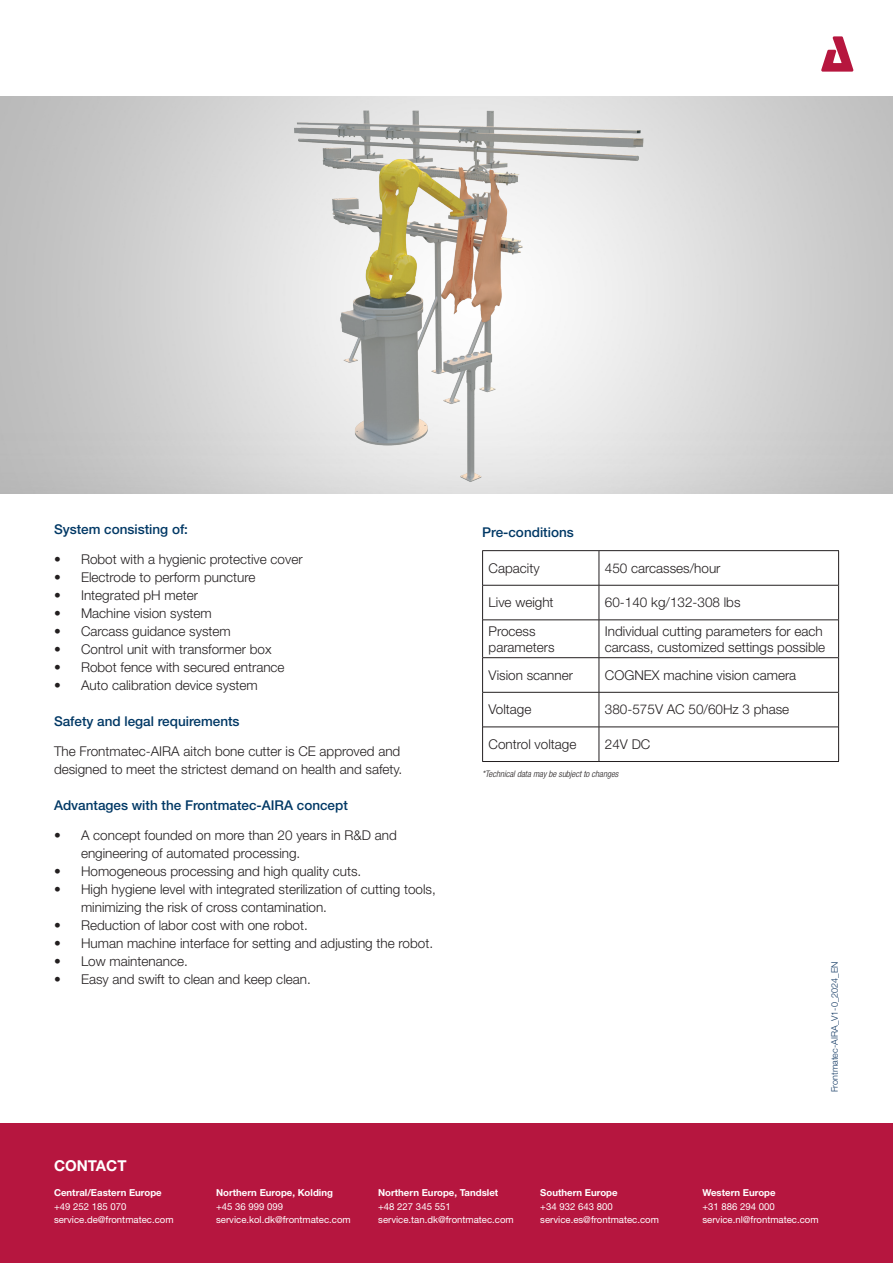
<style>
.page{position:relative;width:893px;height:1263px;background:#fff}
.page>*{position:absolute;margin:0;border:0;box-sizing:border-box;transform-origin:0 0}
.t1{font:700 15px "Helvetica Neue LT Std";color:#fff}
.t2{font:300 13.5px/18px "Helvetica Neue LT Std";color:#231f20}
.t3{font:500 13.5px "Helvetica Neue LT Std";color:#003865}
.Brød_neg{font:9.6px "Helvetica Neue LT Std";color:#fff}
.Brød_neg-2{font:700 9.6px "Helvetica Neue LT Std";color:#fff}
.t4{font:italic 300 condensed 9px "Helvetica Neue LT Std";color:#231f20}
.t5{font:300 9px "Helvetica Neue LT Std";color:#133963}
</style>
<div class="page">
<div style="left:0;top:1124px;width:893px;height:139px;background:#b6163f"></div>
<img style="left:117px;top:97px;width:707px;height:397px">
<svg style="left:821px;top:36px;width:33px;height:36px"></svg>
<hr style="left:482px;top:550px;width:117px;height:1px;background:#231f20">
<hr style="left:482px;top:551px;width:1px;height:34px;background:#231f20">
<hr style="left:599px;top:550px;width:240px;height:1px;background:#231f20">
<hr style="left:838px;top:551px;width:1px;height:34px;background:#231f20">
<hr style="left:482px;top:585px;width:1px;height:35px;background:#231f20">
<hr style="left:838px;top:585px;width:1px;height:35px;background:#231f20">
<hr style="left:482px;top:620px;width:1px;height:38px;background:#231f20">
<hr style="left:838px;top:620px;width:1px;height:38px;background:#231f20">
<hr style="left:482px;top:658px;width:1px;height:34px;background:#231f20">
<hr style="left:838px;top:658px;width:1px;height:34px;background:#231f20">
<hr style="left:482px;top:692px;width:1px;height:35px;background:#231f20">
<hr style="left:838px;top:692px;width:1px;height:35px;background:#231f20">
<hr style="left:482px;top:727px;width:1px;height:34px;background:#231f20">
<hr style="left:838px;top:727px;width:1px;height:34px;background:#231f20">
<hr style="left:482px;top:761px;width:117px;height:1px;background:#231f20">
<hr style="left:599px;top:761px;width:240px;height:1px;background:#231f20">
<hr style="left:599px;top:551px;width:1px;height:34px;background:#231f20">
<hr style="left:483px;top:585px;width:116px;height:1px;background:#231f20">
<hr style="left:599px;top:585px;width:239px;height:1px;background:#231f20">
<hr style="left:599px;top:585px;width:1px;height:35px;background:#231f20">
<hr style="left:483px;top:620px;width:116px;height:1px;background:#231f20">
<hr style="left:599px;top:620px;width:239px;height:1px;background:#231f20">
<hr style="left:599px;top:620px;width:1px;height:37px;background:#231f20">
<hr style="left:483px;top:657px;width:116px;height:1px;background:#231f20">
<hr style="left:599px;top:657px;width:239px;height:1px;background:#231f20">
<hr style="left:599px;top:658px;width:1px;height:34px;background:#231f20">
<hr style="left:483px;top:692px;width:116px;height:1px;background:#231f20">
<hr style="left:599px;top:692px;width:239px;height:1px;background:#231f20">
<hr style="left:599px;top:692px;width:1px;height:35px;background:#231f20">
<hr style="left:483px;top:727px;width:116px;height:1px;background:#231f20">
<hr style="left:599px;top:727px;width:239px;height:1px;background:#231f20">
<hr style="left:599px;top:727px;width:1px;height:34px;background:#231f20">
<p class="t3" style="left:54px;top:521px;width:136px">System consisting of:</p>
<p class="t2" style="left:54px;top:550px;width:250px">• Robot with a hygienic protective cover</p>
<p class="t2" style="left:54px;top:568px;width:203px">• Electrode to perform puncture</p>
<p class="t2" style="left:54px;top:586px;width:146px">• Integrated pH meter</p>
<p class="t2" style="left:54px;top:604px;width:159px">• Machine vision system</p>
<p class="t2" style="left:54px;top:622px;width:178px">• Carcass guidance system</p>
<p class="t2" style="left:54px;top:640px;width:219px">• Control unit with transformer box</p>
<p class="t2" style="left:54px;top:658px;width:232px">• Robot fence with secured entrance</p>
<p class="t2" style="left:54px;top:676px;width:205px">• Auto calibration device system</p>
<p class="t3" style="left:54px;top:713px;width:187px">Safety and legal requirements</p>
<p class="t2" style="left:54px;top:742px;width:350px">The Frontmatec-AIRA aitch bone cutter is CE approved and designed to meet the strictest demand on health and safety.</p>
<p class="t3" style="left:54px;top:797px;width:295px">Advantages with the Frontmatec-AIRA concept</p>
<p class="t2" style="left:81px;top:826px;width:317px;text-indent:-27px">• A concept founded on more than 20 years in R&amp;D and engineering of automated processing.</p>
<p class="t2" style="left:54px;top:862px;width:309px">• Homogeneous processing and high quality cuts.</p>
<p class="t2" style="left:81px;top:880px;width:356px;text-indent:-27px">• High hygiene level with integrated sterilization of cutting tools, minimizing the risk of cross contamination.</p>
<p class="t2" style="left:54px;top:916px;width:255px">• Reduction of labor cost with one robot.</p>
<p class="t2" style="left:54px;top:934px;width:381px">• Human machine interface for setting and adjusting the robot.</p>
<p class="t2" style="left:54px;top:952px;width:135px">• Low maintenance.</p>
<p class="t2" style="left:54px;top:970px;width:258px">• Easy and swift to clean and keep clean.</p>
<p class="t1" style="left:54px;top:1156px;width:74px">CONTACT</p>
<p class="t3" style="left:482px;top:524px;width:93px">Pre-conditions</p>
<p class="t2" style="left:489px;top:559px;width:53px">Capacity</p>
<p class="t2" style="left:605px;top:559px;width:117px">450 carcasses/hour</p>
<p class="t2" style="left:489px;top:593px;width:67px">Live weight</p>
<p class="t2" style="left:605px;top:593px;width:137px">60-140 kg/132-308 lbs</p>
<p class="t2" style="left:489px;top:621px;width:49px">Process</p>
<p class="t2" style="left:489px;top:638px;width:68px">parameters</p>
<p class="t2" style="left:605px;top:622px;width:222px;line-height:16.2px">Individual cutting parameters for each carcass, customized settings possible</p>
<p class="t2" style="left:489px;top:666px;width:86px">Vision scanner</p>
<p class="t2" style="left:605px;top:666px;width:193px">COGNEX machine vision camera</p>
<p class="t2" style="left:489px;top:700px;width:44px">Voltage</p>
<p class="t2" style="left:605px;top:700px;width:186px">380-575V AC 50/60Hz 3 phase</p>
<p class="t2" style="left:489px;top:735px;width:89px">Control voltage</p>
<p class="t2" style="left:605px;top:735px;width:47px">24V DC</p>
<p class="t4" style="left:482px;top:769px;width:138px">*Technical data may be subject to changes</p>
<p class="t5" style="left:829px;top:1092px;width:132px;rotate:-90deg">Frontmatec-AIRA_V1-0_2024_EN</p>
<p class="Brød_neg-2" style="left:54px;top:1187px;width:109px">Central/Eastern Europe</p>
<p class="Brød_neg" style="left:54px;top:1201px;width:74px">+49 252 185 070</p>
<p class="Brød_neg" style="left:54px;top:1214px;width:121px">service.de@frontmatec.com</p>
<p class="Brød_neg-2" style="left:216px;top:1187px;width:118px">Northern Europe, Kolding</p>
<p class="Brød_neg" style="left:216px;top:1201px;width:69px">+45 36 999 099</p>
<p class="Brød_neg" style="left:216px;top:1214px;width:136px">service.kol.dk@frontmatec.com</p>
<p class="Brød_neg-2" style="left:378px;top:1187px;width:122px">Northern Europe, Tandslet</p>
<p class="Brød_neg" style="left:378px;top:1201px;width:74px">+48 227 345 551</p>
<p class="Brød_neg" style="left:378px;top:1214px;width:137px">service.tan.dk@frontmatec.com</p>
<p class="Brød_neg-2" style="left:540px;top:1187px;width:79px">Southern Europe</p>
<p class="Brød_neg" style="left:540px;top:1201px;width:74px">+34 932 643 800</p>
<p class="Brød_neg" style="left:540px;top:1214px;width:120px">service.es@frontmatec.com</p>
<p class="Brød_neg-2" style="left:702px;top:1187px;width:75px">Western Europe</p>
<p class="Brød_neg" style="left:702px;top:1201px;width:74px">+31 886 294 000</p>
<p class="Brød_neg" style="left:702px;top:1214px;width:118px">service.nl@frontmatec.com</p>
</div>
